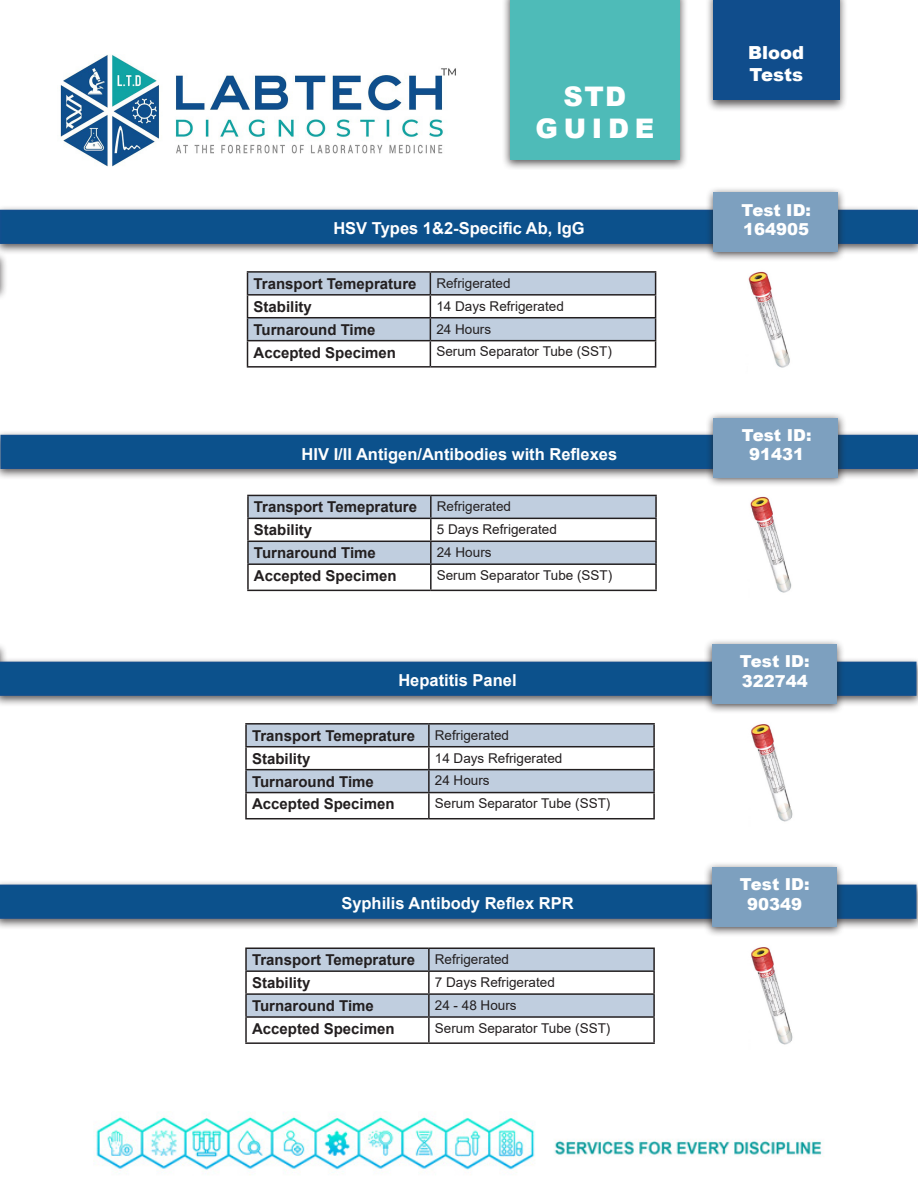
<style>
.page{position:relative;width:918px;height:1188px;background:#fff}
.page>*{position:absolute;margin:0;border:0;box-sizing:border-box;transform-origin:0 0}
.t1{font:900 27px "Arial";letter-spacing:.21em;color:#fff}
.t2{font:900 18px "Arial";color:#fff}
.t3{font:700 16.5px "Arial";color:#fff}
.t4{font:900 16.5px "Arial";color:#fff}
.t5{font:700 15px "Arial";color:#231f20}
.t6{font:13.5px "Arial";color:#231f20}
</style>
<div class="page">
<div style="left:0;top:251px;width:8px;height:51px;background:#231f20;opacity:.75"></div>
<svg style="left:0;top:256px;width:1px;height:34px"></svg>
<div style="left:705px;top:0;width:142px;height:112px;background:#231f20;opacity:.75"></div>
<div style="left:713px;top:0;width:126px;height:100px;background:#104d8c"></div>
<div style="left:502px;top:0;width:186px;height:170px;background:#231f20;opacity:.75"></div>
<div style="left:510px;top:0;width:170px;height:159px;background:#4ebbb8"></div>
<img style="left:60px;top:54px;width:396px;height:113px">
<img style="left:96px;top:1113px;width:727px;height:62px">
<div style="left:0;top:204px;width:918px;height:51px;background:#231f20;opacity:.75"></div>
<div style="left:1px;top:210px;width:916px;height:33px;background:#0c518c"></div>
<div style="left:0;top:210px;width:918px;height:34px;border:2px solid #124f8e"></div>
<div style="left:705px;top:186px;width:141px;height:76px;background:#231f20;opacity:.75"></div>
<div style="left:713px;top:193px;width:125px;height:59px;background:#7da0bf"></div>
<hr style="left:247px;top:271px;width:183px;height:2px;background:#231f20">
<hr style="left:430px;top:271px;width:226px;height:2px;background:#231f20">
<svg style="left:247px;top:272px;width:409px;height:94px"></svg>
<hr style="left:247px;top:366px;width:183px;height:2px;background:#231f20">
<hr style="left:430px;top:366px;width:226px;height:2px;background:#231f20">
<img style="left:748px;top:271px;width:42px;height:97px">
<div style="left:0;top:429px;width:918px;height:51px;background:#231f20;opacity:.75"></div>
<div style="left:1px;top:436px;width:917px;height:32px;background:#0c518c"></div>
<div style="left:0;top:435px;width:918px;height:34px;border:2px solid #124f8e"></div>
<div style="left:705px;top:411px;width:142px;height:76px;background:#231f20;opacity:.75"></div>
<div style="left:714px;top:418px;width:124px;height:59px;background:#7da0bf"></div>
<svg style="left:249px;top:496px;width:406px;height:67px"></svg>
<hr style="left:247px;top:495px;width:184px;height:1px;background:#231f20">
<hr style="left:247px;top:496px;width:2px;height:22px;background:#231f20">
<hr style="left:431px;top:495px;width:226px;height:1px;background:#231f20">
<hr style="left:430px;top:496px;width:2px;height:22px;background:#231f20">
<hr style="left:655px;top:496px;width:2px;height:22px;background:#231f20">
<hr style="left:247px;top:518px;width:184px;height:1px;background:#231f20">
<hr style="left:247px;top:519px;width:2px;height:22px;background:#231f20">
<hr style="left:431px;top:518px;width:226px;height:1px;background:#231f20">
<hr style="left:430px;top:519px;width:2px;height:22px;background:#231f20">
<hr style="left:655px;top:519px;width:2px;height:22px;background:#231f20">
<hr style="left:247px;top:541px;width:184px;height:1px;background:#231f20">
<hr style="left:247px;top:542px;width:2px;height:21px;background:#231f20">
<hr style="left:431px;top:541px;width:226px;height:1px;background:#231f20">
<hr style="left:430px;top:542px;width:2px;height:21px;background:#231f20">
<hr style="left:655px;top:542px;width:2px;height:21px;background:#231f20">
<hr style="left:247px;top:563px;width:184px;height:2px;background:#231f20">
<hr style="left:247px;top:565px;width:2px;height:25px;background:#231f20">
<hr style="left:431px;top:563px;width:226px;height:2px;background:#231f20">
<hr style="left:430px;top:565px;width:2px;height:25px;background:#231f20">
<hr style="left:655px;top:565px;width:2px;height:25px;background:#231f20">
<hr style="left:247px;top:590px;width:184px;height:1px;background:#231f20">
<hr style="left:431px;top:590px;width:226px;height:1px;background:#231f20">
<img style="left:750px;top:496px;width:42px;height:97px">
<div style="left:0;top:656px;width:918px;height:51px;background:#231f20;opacity:.75"></div>
<svg style="left:0;top:647px;width:916px;height:49px"></svg>
<div style="left:703px;top:638px;width:142px;height:76px;background:#231f20;opacity:.75"></div>
<div style="left:712px;top:645px;width:124px;height:59px;background:#7da0bf"></div>
<svg style="left:247px;top:725px;width:406px;height:67px"></svg>
<hr style="left:245px;top:723px;width:184px;height:2px;background:#231f20">
<hr style="left:245px;top:725px;width:2px;height:21px;background:#231f20">
<hr style="left:429px;top:723px;width:226px;height:2px;background:#231f20">
<hr style="left:428px;top:725px;width:2px;height:21px;background:#231f20">
<hr style="left:653px;top:725px;width:2px;height:21px;background:#231f20">
<hr style="left:245px;top:746px;width:184px;height:1px;background:#231f20">
<hr style="left:245px;top:747px;width:2px;height:22px;background:#231f20">
<hr style="left:429px;top:746px;width:226px;height:1px;background:#231f20">
<hr style="left:428px;top:747px;width:2px;height:22px;background:#231f20">
<hr style="left:653px;top:747px;width:2px;height:22px;background:#231f20">
<hr style="left:245px;top:769px;width:184px;height:1px;background:#231f20">
<hr style="left:245px;top:770px;width:2px;height:22px;background:#231f20">
<hr style="left:429px;top:769px;width:226px;height:1px;background:#231f20">
<hr style="left:428px;top:770px;width:2px;height:22px;background:#231f20">
<hr style="left:653px;top:770px;width:2px;height:22px;background:#231f20">
<hr style="left:245px;top:792px;width:184px;height:1px;background:#231f20">
<hr style="left:245px;top:793px;width:2px;height:25px;background:#231f20">
<hr style="left:429px;top:792px;width:226px;height:1px;background:#231f20">
<hr style="left:428px;top:793px;width:2px;height:25px;background:#231f20">
<hr style="left:653px;top:793px;width:2px;height:25px;background:#231f20">
<hr style="left:245px;top:818px;width:184px;height:1px;background:#231f20">
<hr style="left:429px;top:818px;width:226px;height:1px;background:#231f20">
<img style="left:751px;top:724px;width:42px;height:98px">
<div style="left:0;top:879px;width:918px;height:51px;background:#231f20;opacity:.75"></div>
<div style="left:0;top:885px;width:916px;height:34px;background:#0c518c"></div>
<div style="left:703px;top:861px;width:142px;height:76px;background:#231f20;opacity:.75"></div>
<div style="left:712px;top:867px;width:124px;height:60px;background:#7da0bf"></div>
<svg style="left:247px;top:949px;width:406px;height:67px"></svg>
<hr style="left:245px;top:948px;width:184px;height:1px;background:#231f20">
<hr style="left:245px;top:949px;width:2px;height:21px;background:#231f20">
<hr style="left:429px;top:948px;width:226px;height:1px;background:#231f20">
<hr style="left:428px;top:949px;width:2px;height:21px;background:#231f20">
<hr style="left:653px;top:949px;width:2px;height:21px;background:#231f20">
<hr style="left:245px;top:970px;width:184px;height:2px;background:#231f20">
<hr style="left:245px;top:972px;width:2px;height:21px;background:#231f20">
<hr style="left:429px;top:970px;width:226px;height:2px;background:#231f20">
<hr style="left:428px;top:972px;width:2px;height:21px;background:#231f20">
<hr style="left:653px;top:972px;width:2px;height:21px;background:#231f20">
<hr style="left:245px;top:993px;width:184px;height:2px;background:#231f20">
<hr style="left:245px;top:995px;width:2px;height:21px;background:#231f20">
<hr style="left:429px;top:993px;width:226px;height:2px;background:#231f20">
<hr style="left:428px;top:995px;width:2px;height:21px;background:#231f20">
<hr style="left:653px;top:995px;width:2px;height:21px;background:#231f20">
<hr style="left:245px;top:1016px;width:184px;height:2px;background:#231f20">
<hr style="left:245px;top:1018px;width:2px;height:24px;background:#231f20">
<hr style="left:429px;top:1016px;width:226px;height:2px;background:#231f20">
<hr style="left:428px;top:1018px;width:2px;height:24px;background:#231f20">
<hr style="left:653px;top:1018px;width:2px;height:24px;background:#231f20">
<hr style="left:245px;top:1042px;width:184px;height:2px;background:#231f20">
<hr style="left:429px;top:1042px;width:226px;height:2px;background:#231f20">
<img style="left:751px;top:947px;width:42px;height:98px">
<p class="t1" style="left:564px;top:76px;width:64px">STD</p>
<p class="t1" style="left:536px;top:109px;width:120px">GUIDE</p>
<p class="t3" style="left:333px;top:217px;width:253px">HSV Types 1&amp;2-Specific Ab, IgG</p>
<p class="t5" style="left:254px;top:273px;width:165px">Transport Temeprature</p>
<p class="t6" style="left:436px;top:274px;width:76px">Refrigerated</p>
<p class="t5" style="left:254px;top:296px;width:60px">Stability</p>
<p class="t6" style="left:436px;top:297px;width:129px">14 Days Refrigerated</p>
<p class="t5" style="left:254px;top:319px;width:123px">Turnaround Time</p>
<p class="t6" style="left:436px;top:320px;width:56px">24 Hours</p>
<p class="t5" style="left:254px;top:342px;width:144px">Accepted Specimen</p>
<p class="t6" style="left:436px;top:342px;width:177px">Serum Separator Tube (SST)</p>
<p class="t3" style="left:302px;top:442px;width:317px">HIV I/II Antigen/Antibodies with Reflexes</p>
<p class="t5" style="left:254px;top:497px;width:165px">Transport Temeprature</p>
<p class="t6" style="left:437px;top:497px;width:76px">Refrigerated</p>
<p class="t5" style="left:254px;top:519px;width:60px">Stability</p>
<p class="t6" style="left:437px;top:520px;width:122px">5 Days Refrigerated</p>
<p class="t5" style="left:254px;top:542px;width:123px">Turnaround Time</p>
<p class="t6" style="left:437px;top:543px;width:56px">24 Hours</p>
<p class="t5" style="left:254px;top:565px;width:144px">Accepted Specimen</p>
<p class="t6" style="left:437px;top:566px;width:177px">Serum Separator Tube (SST)</p>
<p class="t3" style="left:398px;top:669px;width:120px">Hepatitis Panel</p>
<p class="t5" style="left:252px;top:725px;width:165px">Transport Temeprature</p>
<p class="t6" style="left:435px;top:726px;width:76px">Refrigerated</p>
<p class="t5" style="left:252px;top:748px;width:60px">Stability</p>
<p class="t6" style="left:435px;top:749px;width:129px">14 Days Refrigerated</p>
<p class="t5" style="left:252px;top:771px;width:123px">Turnaround Time</p>
<p class="t6" style="left:435px;top:771px;width:56px">24 Hours</p>
<p class="t5" style="left:252px;top:794px;width:144px">Accepted Specimen</p>
<p class="t6" style="left:435px;top:794px;width:177px">Serum Separator Tube (SST)</p>
<p class="t3" style="left:341px;top:892px;width:234px">Syphilis Antibody Reflex RPR</p>
<p class="t5" style="left:252px;top:949px;width:165px">Transport Temeprature</p>
<p class="t6" style="left:435px;top:950px;width:76px">Refrigerated</p>
<p class="t5" style="left:252px;top:972px;width:60px">Stability</p>
<p class="t6" style="left:435px;top:973px;width:122px">7 Days Refrigerated</p>
<p class="t5" style="left:252px;top:995px;width:123px">Turnaround Time</p>
<p class="t6" style="left:435px;top:996px;width:83px">24 - 48 Hours</p>
<p class="t5" style="left:252px;top:1018px;width:144px">Accepted Specimen</p>
<p class="t6" style="left:435px;top:1019px;width:177px">Serum Separator Tube (SST)</p>
<p class="t2" style="left:748px;top:40px;width:58px">Blood</p>
<p class="t2" style="left:749px;top:61px;width:55px">Tests</p>
<p class="t4" style="left:741px;top:198px;width:71px">Test ID:</p>
<p class="t4" style="left:743px;top:217px;width:68px">164905</p>
<p class="t4" style="left:742px;top:423px;width:71px">Test ID:</p>
<p class="t4" style="left:749px;top:443px;width:57px">91431</p>
<p class="t4" style="left:740px;top:650px;width:71px">Test ID:</p>
<p class="t4" style="left:742px;top:669px;width:68px">322744</p>
<p class="t4" style="left:740px;top:873px;width:71px">Test ID:</p>
<p class="t4" style="left:747px;top:892px;width:57px">90349</p>
</div>
